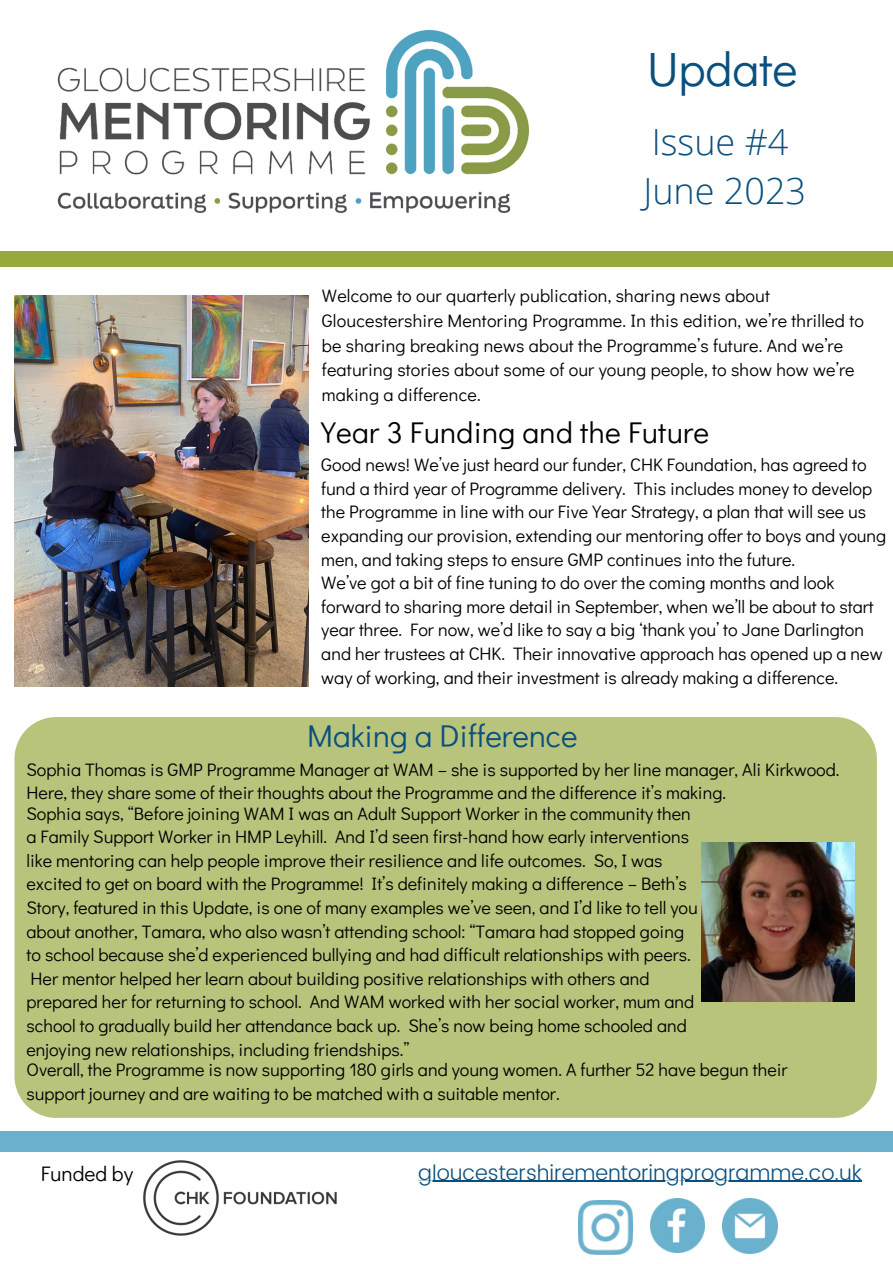
<style>
.page{position:relative;width:893px;height:1264px;background:#fff}
.page>*{position:absolute;margin:0;border:0;box-sizing:border-box;transform-origin:0 0}
.t1{font:48px "Didact Gothic";color:#0a4f7d}
.t2{font:300 36px "Open Sans";color:#0a4f7d}
.t3{font:31.5px "Didact Gothic";color:#0a4f7d}
.t4{font:30px "Didact Gothic";letter-spacing:.01em;color:#000}
.t5{font:300 21px "Poppins";color:#0a4f7d}
.t6{font:21px "Didact Gothic";color:#000}
.t7{font:18px/23.5px "Didact Gothic";color:#000}
</style>
<div class="page">
<img style="left:57px;top:29px;width:473px;height:184px">
<hr style="left:418px;top:1180px;width:443px;height:1px;background:#0a4f7d">
<div style="left:0;top:1131px;width:892px;height:20px;background:#6ab1cd"></div>
<div style="left:0;top:251px;width:892px;height:15px;background:#96a93d"></div>
<img style="left:579px;top:1200px;width:54px;height:54px">
<img style="left:650px;top:1198px;width:54px;height:54px">
<img style="left:722px;top:1198px;width:55px;height:55px">
<div style="left:14px;top:717px;width:862px;height:400px;background:#b8c47c"></div>
<img style="left:143px;top:1160px;width:194px;height:75px">
<img style="left:14px;top:295px;width:294px;height:391px">
<img style="left:701px;top:842px;width:153px;height:159px">
<p class="t1" style="left:647px;top:35px;width:152px">Update</p>
<p class="t2" style="left:651px;top:116px;width:138px">Issue #4</p>
<p class="t2" style="left:643px;top:166px;width:164px">June 2023</p>
<p class="t7" style="left:322px;top:283px;width:543px;line-height:24.8px">Welcome to our quarterly publication, sharing news about Gloucestershire Mentoring Programme. In this edition, we’re thrilled to be sharing breaking news about the Programme’s future. And we’re featuring stories about some of our young people, to show how we’re making a difference.</p>
<p class="t4" style="left:321px;top:411px;width:389px">Year 3 Funding and the Future</p>
<p class="t7" style="left:321px;top:452px;width:566px">Good news! We’ve just heard our funder, CHK Foundation, has agreed to fund a third year of Programme delivery. This includes money to develop the Programme in line with our Five Year Strategy, a plan that will see us expanding our provision, extending our mentoring offer to boys and young men, and taking steps to ensure GMP continues into the future.</p>
<p class="t7" style="left:321px;top:570px;width:563px">We’ve got a bit of fine tuning to do over the coming months and look forward to sharing more detail in September, when we’ll be about to start year three. For now, we’d like to say a big ‘thank you’ to Jane Darlington and her trustees at CHK. Their innovative approach has opened up a new way of working, and their investment is already making a difference.</p>
<p class="t3" style="left:307px;top:713px;width:272px">Making a Difference</p>
<p class="t7" style="left:26px;top:756px;width:814px">Sophia Thomas is GMP Programme Manager at WAM – she is supported by her line manager, Ali Kirkwood.</p>
<p class="t7" style="left:26px;top:780px;width:701px">Here, they share some of their thoughts about the Programme and the difference it’s making.</p>
<p class="t7" style="left:26px;top:800px;width:672px">Sophia says, “Before joining WAM I was an Adult Support Worker in the community then a Family Support Worker in HMP Leyhill. And I’d seen first-hand how early interventions like mentoring can help people improve their resilience and life outcomes. So, I was excited to get on board with the Programme! It’s definitely making a difference – Beth’s Story, featured in this Update, is one of many examples we’ve seen, and I’d like to tell you about another, Tamara, who also wasn’t attending school: “Tamara had stopped going to school because she’d experienced bullying and had difficult relationships with peers.<br>Her mentor helped her learn about building positive relationships with others and prepared her for returning to school. And WAM worked with her social worker, mum and school to gradually build her attendance back up. She’s now being home schooled and enjoying new relationships, including friendships.”</p>
<p class="t7" style="left:26px;top:1057px;width:762px">Overall, the Programme is now supporting 180 girls and young women. A further 52 have begun their</p>
<p class="t7" style="left:26px;top:1081px;width:534px">support journey and are waiting to be matched with a suitable mentor.</p>
<p class="t6" style="left:41px;top:1158px;width:94px">Funded by</p>
<p class="t5" style="left:418px;top:1160px;width:445px">gloucestershirementoringprogramme.co.uk</p>
</div>
